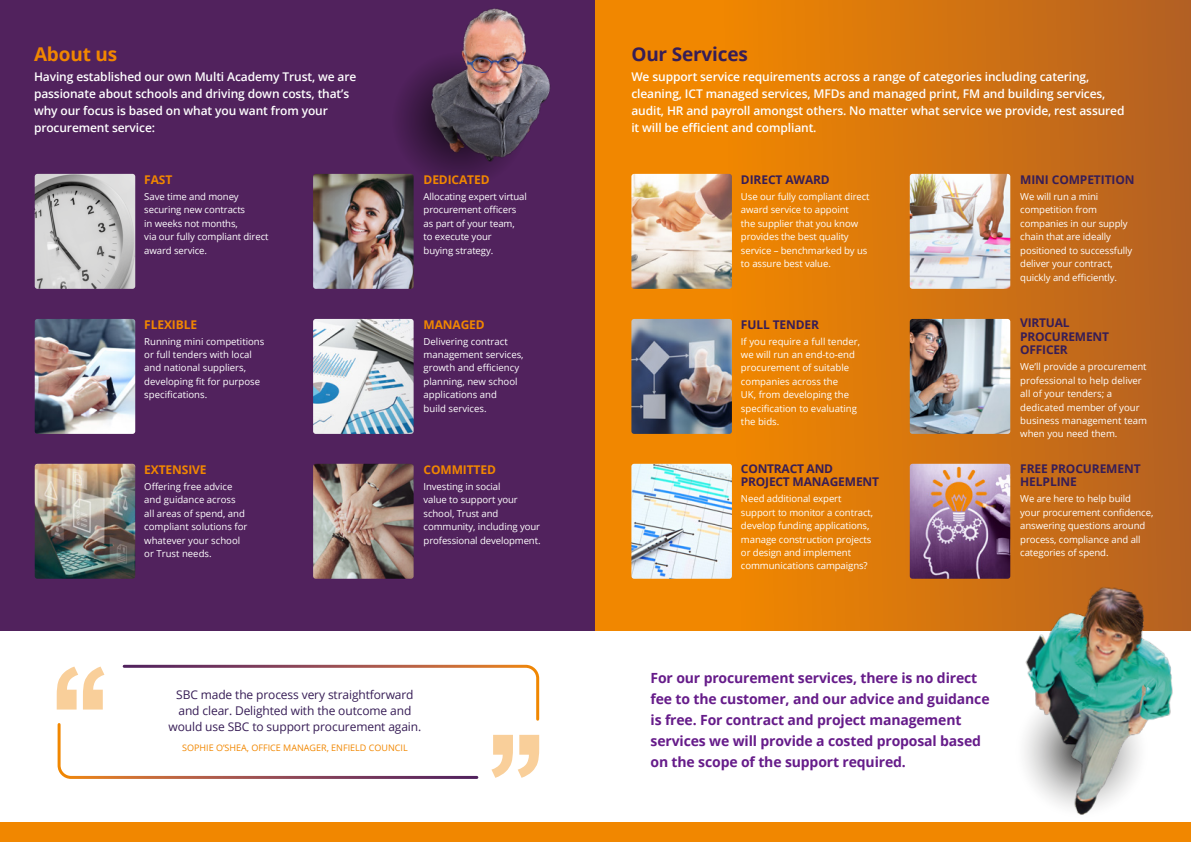
<style>
.page{position:relative;width:1191px;height:842px;background:#fff}
.page>*{position:absolute;margin:0;border:0;box-sizing:border-box;transform-origin:0 0}
.t1{font:700 19px "Open Sans";letter-spacing:-.01em;color:#371d56}
.t2{font:700 19px "Open Sans";letter-spacing:-.01em;color:#f18700}
.t3{font:700 14px/21px "Open Sans";letter-spacing:-.01em;color:#661c8a}
.t4{font:600 12px/17px "Open Sans";letter-spacing:-.01em;color:#fff}
.t5{font:700 12px/13.4px "Open Sans";letter-spacing:-.01em;color:#371d56}
.t6{font:12px/16px "Open Sans";letter-spacing:-.01em;color:#371d56;text-align:center}
.t7{font:700 12px "Open Sans";letter-spacing:-.01em;color:#f18700}
.t8{font:9.6px/13.4px "Open Sans";letter-spacing:-.01em;color:#fff}
.t9{font:9px "Open Sans";color:#f18700}
</style>
<div class="page">
<div style="left:0;top:0;width:1191px;height:630px;background:#51225d"></div>
<div style="left:0;top:822px;width:1191px;height:20px;background:#f18700"></div>
<div style="left:595px;top:0;width:596px;height:630px;background:linear-gradient(to right,#fc8e00,#b66221)"></div>
<img style="left:35px;top:174px;width:100px;height:115px">
<img style="left:631px;top:174px;width:101px;height:115px">
<img style="left:313px;top:174px;width:100px;height:115px">
<img style="left:909px;top:174px;width:101px;height:115px">
<img style="left:35px;top:319px;width:100px;height:115px">
<img style="left:631px;top:319px;width:101px;height:115px">
<img style="left:313px;top:319px;width:100px;height:115px">
<img style="left:909px;top:319px;width:101px;height:115px">
<img style="left:35px;top:464px;width:100px;height:115px">
<img style="left:631px;top:464px;width:101px;height:115px">
<img style="left:313px;top:464px;width:100px;height:115px">
<img style="left:909px;top:464px;width:101px;height:115px">
<svg style="left:56px;top:664px;width:484px;height:115px"></svg>
<img style="left:387px;top:0;width:221px;height:245px">
<img style="left:999px;top:578px;width:181px;height:237px">
<h1 class="t2" style="left:34px;top:41px;width:85px">About us</h1>
<p class="t4" style="left:34px;top:68px;width:324px">Having established our own Multi Academy Trust, we are passionate about schools and driving down costs, that’s why our focus is based on what you want from your procurement service:</p>
<p class="t7" style="left:144px;top:171px;width:30px">FAST</p>
<p class="t8" style="left:144px;top:190px;width:126px">Save time and money securing new contracts<br>in weeks not months,<br>via our fully compliant direct award service.</p>
<p class="t7" style="left:144px;top:316px;width:54px">FLEXIBLE</p>
<p class="t8" style="left:144px;top:334px;width:122px">Running mini competitions or full tenders with local and national suppliers, developing fit for purpose specifications.</p>
<p class="t7" style="left:144px;top:461px;width:64px">EXTENSIVE</p>
<p class="t8" style="left:144px;top:479px;width:105px">Offering free advice and guidance across all areas of spend, and compliant solutions for whatever your school or Trust needs.</p>
<p class="t7" style="left:423px;top:171px;width:67px">DEDICATED</p>
<p class="t8" style="left:423px;top:190px;width:105px">Allocating expert virtual procurement officers as part of your team,<br>to execute your<br>buying strategy.</p>
<p class="t7" style="left:423px;top:316px;width:63px">MANAGED</p>
<p class="t8" style="left:423px;top:334px;width:102px">Delivering contract management services, growth and efficiency planning, new school applications and<br>build services.</p>
<p class="t7" style="left:423px;top:461px;width:74px">COMMITTED</p>
<p class="t8" style="left:423px;top:479px;width:118px">Investing in social<br>value to support your school, Trust and community, including your professional development.</p>
<p class="t6" style="left:168px;top:686px;width:254px">SBC made the process very straightforward and clear. Delighted with the outcome and would use SBC to support procurement again.</p>
<p class="t9" style="left:182px;top:741px;width:227px">SOPHIE O’SHEA, OFFICE MANAGER, ENFIELD COUNCIL</p>
<h1 class="t1" style="left:631px;top:41px;width:118px">Our Services</h1>
<p class="t4" style="left:631px;top:68px;width:494px">We support service requirements across a range of categories including catering, cleaning, ICT managed services, MFDs and managed print, FM and building services, audit, HR and payroll amongst others. No matter what service we provide, rest assured it will be efficient and compliant.</p>
<p class="t5" style="left:741px;top:173px;width:90px">DIRECT AWARD</p>
<p class="t8" style="left:741px;top:190px;width:130px">Use our fully compliant direct award service to appoint<br>the supplier that you know provides the best quality service – benchmarked by us to assure best value.</p>
<p class="t5" style="left:741px;top:317px;width:80px">FULL TENDER</p>
<p class="t8" style="left:741px;top:334px;width:121px">If you require a full tender, we will run an end-to-end procurement of suitable companies across the<br>UK, from developing the specification to evaluating the bids.</p>
<p class="t5" style="left:741px;top:461px;width:140px">CONTRACT AND<br>PROJECT MANAGEMENT</p>
<p class="t8" style="left:741px;top:492px;width:134px">Need additional expert support to monitor a contract, develop funding applications, manage construction projects or design and implement communications campaigns?</p>
<p class="t5" style="left:1020px;top:173px;width:116px">MINI COMPETITION</p>
<p class="t8" style="left:1020px;top:190px;width:114px">We will run a mini competition from companies in our supply chain that are ideally positioned to successfully deliver your contract, quickly and efficiently.</p>
<p class="t5" style="left:1020px;top:316px;width:90px">VIRTUAL<br>PROCUREMENT<br>OFFICER</p>
<p class="t8" style="left:1020px;top:360px;width:128px">We’ll provide a procurement professional to help deliver all of your tenders; a dedicated member of your business management team when you need them.</p>
<p class="t5" style="left:1020px;top:461px;width:122px">FREE PROCUREMENT<br>HELPLINE</p>
<p class="t8" style="left:1020px;top:492px;width:135px">We are here to help build your procurement confidence, answering questions around process, compliance and all categories of spend.</p>
<h2 class="t3" style="left:650px;top:667px;width:340px">For our procurement services, there is no direct fee to the customer, and our advice and guidance is free. For contract and project management services we will provide a costed proposal based on the scope of the support required.</h2>
</div>
